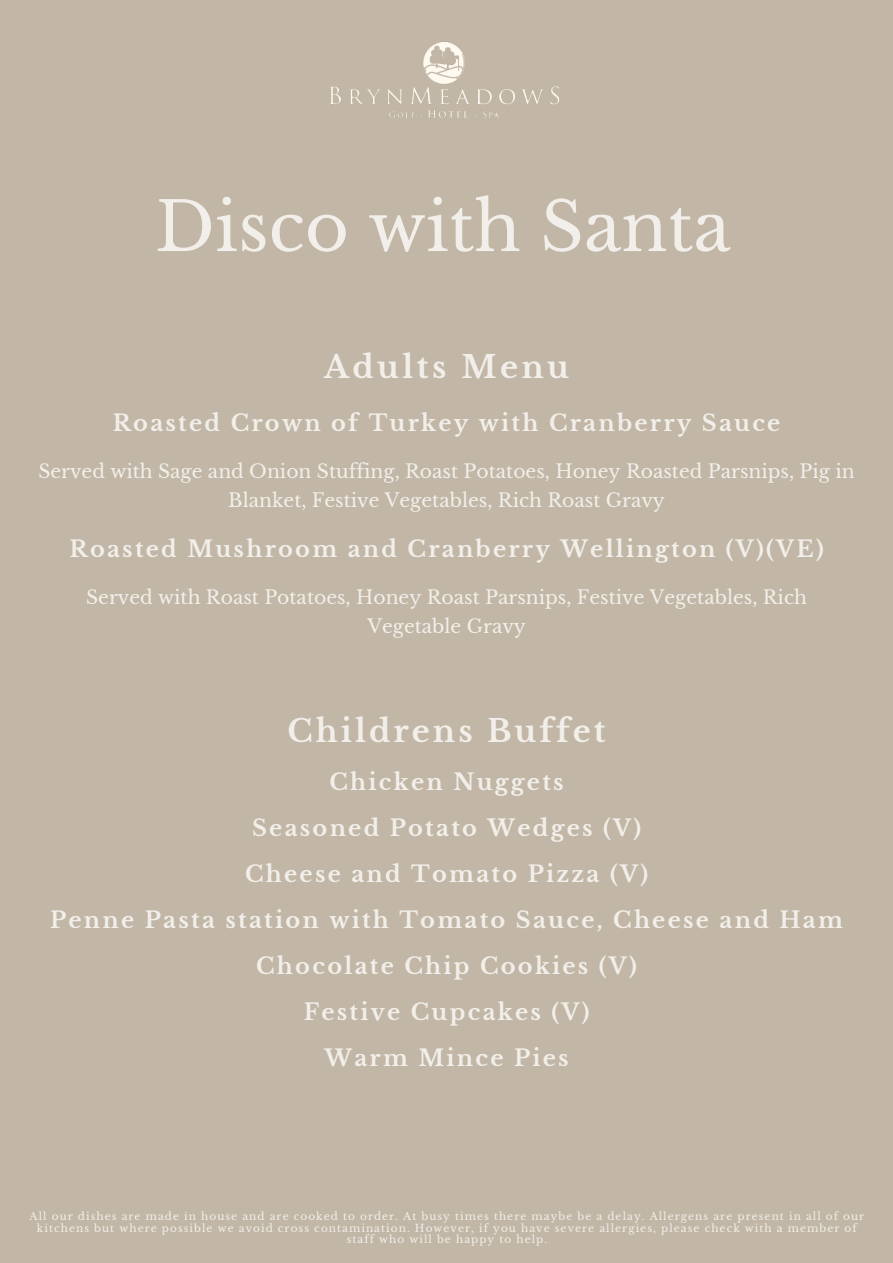
<style>
.page{position:relative;width:893px;height:1263px;background:#c2b7a6}
.page>*{position:absolute;margin:0;border:0;box-sizing:border-box;transform-origin:0 0}
.t1{font:67.5px "Libre Baskerville";color:#f2efea}
.t2{font:700 30.75px "Libre Baskerville";letter-spacing:.1em;color:#f2efea}
.t3{font:700 22.5px "Libre Baskerville";letter-spacing:.1em;color:#f2efea}
.t4{font:18.75px/28.7px "Libre Baskerville";color:#f2efea;text-align:center}
.t5{font:10.5px/11.9px "Libre Baskerville";letter-spacing:.1em;color:#f2efea;text-align:center}
</style>
<div class="page">
<img style="left:330px;top:42px;width:229px;height:76px">
<h1 class="t1" style="left:155px;top:186px;width:577px">Disco with Santa</h1>
<h3 class="t2" style="left:324px;top:348px;width:246px">Adults Menu</h3>
<h3 class="t3" style="left:113px;top:409px;width:669px">Roasted Crown of Turkey with Cranberry Sauce</h3>
<h3 class="t4" style="left:38px;top:457px;width:818px">Served with Sage and Onion Stuffing, Roast Potatoes, Honey Roasted Parsnips, Pig in<br>Blanket, Festive Vegetables, Rich Roast Gravy</h3>
<h3 class="t3" style="left:69px;top:535px;width:756px">Roasted Mushroom and Cranberry Wellington (V)(VE)</h3>
<h3 class="t4" style="left:86px;top:583px;width:722px">Served with Roast Potatoes, Honey Roast Parsnips, Festive Vegetables, Rich<br>Vegetable Gravy</h3>
<h2 class="t2" style="left:287px;top:712px;width:320px">Childrens Buffet</h2>
<h4 class="t3" style="left:329px;top:768px;width:236px">Chicken Nuggets</h4>
<h3 class="t3" style="left:252px;top:814px;width:390px">Seasoned Potato Wedges (V)</h3>
<h3 class="t3" style="left:245px;top:860px;width:404px">Cheese and Tomato Pizza (V)</h3>
<h4 class="t3" style="left:50px;top:906px;width:794px">Penne Pasta station with Tomato Sauce, Cheese and Ham</h4>
<h2 class="t3" style="left:256px;top:952px;width:382px">Chocolate Chip Cookies (V)</h2>
<h3 class="t3" style="left:304px;top:998px;width:287px">Festive Cupcakes (V)</h3>
<h3 class="t3" style="left:324px;top:1044px;width:246px">Warm Mince Pies</h3>
<p class="t5" style="left:30px;top:1210px;width:836px">All our dishes are made in house and are cooked to order. At busy times there maybe be a delay. Allergens are present in all of our kitchens but where possible we avoid cross contamination. However, if you have severe allergies, please check with a member of staff who will be happy to help.</p>
</div>
